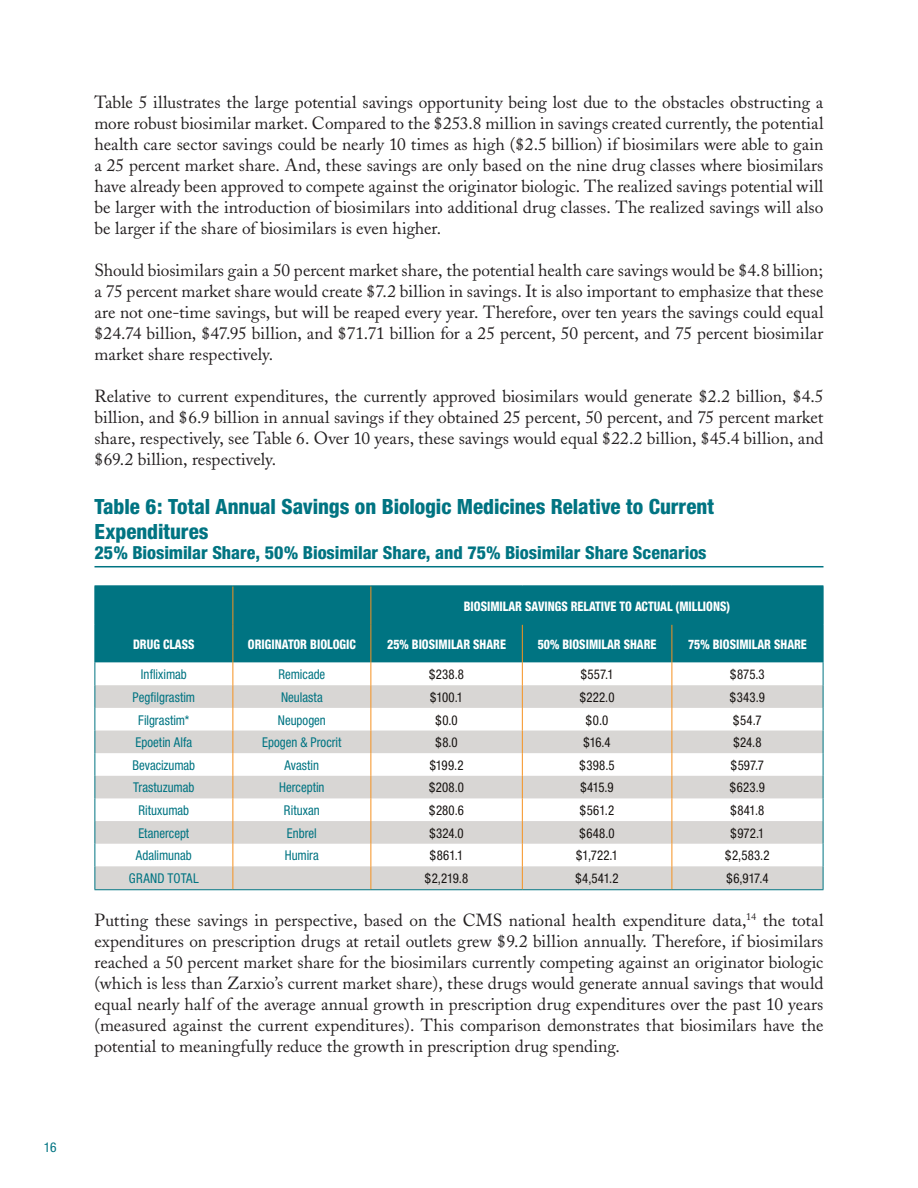
<style>
.page{position:relative;width:918px;height:1188px;background:#fff}
.page>*{position:absolute;margin:0;border:0;box-sizing:border-box;transform-origin:0 0}
.t1{font:800 condensed 21px/24.2px "Helvetica Neue";letter-spacing:-.005em;color:#007482}
.t2{font:800 condensed 18px "Helvetica Neue";letter-spacing:-.005em;color:#007482}
.t3{font:17.4px/21px "Adobe Caslon";color:#231f20;text-align:justify}
.t4{font:condensed 13.5px "Helvetica Neue";letter-spacing:.01em;color:#161210;scale:.95 1}
.t5{font:condensed 13.5px "Helvetica Neue";color:#007482;scale:.95 1}
.t6{font:condensed 13.5px "Helvetica Neue";color:#007482}
.t7{font:800 condensed 13.2px "Helvetica Neue";color:#fff;scale:.9 1}
</style>
<div class="page">
<hr style="left:94px;top:566px;width:730px;height:1px;background:#007482">
<div style="left:95px;top:586px;width:728px;height:77px;background:#007482"></div>
<hr style="left:232px;top:586px;width:1px;height:39px;background:#f69220">
<hr style="left:370px;top:586px;width:1px;height:39px;background:#f69220">
<hr style="left:232px;top:625px;width:1px;height:38px;background:#f69220">
<hr style="left:370px;top:625px;width:1px;height:38px;background:#f69220">
<hr style="left:522px;top:625px;width:1px;height:38px;background:#f69220">
<hr style="left:672px;top:625px;width:1px;height:38px;background:#f69220">
<hr style="left:94px;top:585px;width:139px;height:1px;background:#007482">
<hr style="left:94px;top:586px;width:1px;height:39px;background:#007482">
<hr style="left:233px;top:585px;width:138px;height:1px;background:#007482">
<hr style="left:371px;top:585px;width:151px;height:1px;background:#007482">
<hr style="left:522px;top:585px;width:150px;height:1px;background:#007482">
<hr style="left:672px;top:585px;width:151px;height:1px;background:#007482">
<hr style="left:823px;top:586px;width:1px;height:39px;background:#007482">
<hr style="left:94px;top:625px;width:1px;height:38px;background:#007482">
<hr style="left:823px;top:625px;width:1px;height:38px;background:#007482">
<svg style="left:94px;top:663px;width:730px;height:226px"></svg>
<hr style="left:94px;top:889px;width:139px;height:1px;background:#007482">
<hr style="left:233px;top:889px;width:138px;height:1px;background:#007482">
<hr style="left:371px;top:889px;width:151px;height:1px;background:#007482">
<hr style="left:522px;top:889px;width:150px;height:1px;background:#007482">
<hr style="left:672px;top:889px;width:151px;height:1px;background:#007482">
<p class="t6" style="left:44px;top:1140px;width:14px">16</p>
<p class="t3" style="left:94px;top:92px;width:731px">Table 5 illustrates the large potential savings opportunity being lost due to the obstacles obstructing a more robust biosimilar market. Compared to the $253.8 million in savings created currently, the potential health care sector savings could be nearly 10 times as high ($2.5 billion) if biosimilars were able to gain a 25 percent market share. And, these savings are only based on the nine drug classes where biosimilars have already been approved to compete against the originator biologic. The realized savings potential will be larger with the introduction of biosimilars into additional drug classes. The realized savings will also be larger if the share of biosimilars is even higher.</p>
<p class="t3" style="left:94px;top:260px;width:731px">Should biosimilars gain a 50 percent market share, the potential health care savings would be $4.8 billion; a 75 percent market share would create $7.2 billion in savings. It is also important to emphasize that these are not one-time savings, but will be reaped every year. Therefore, over ten years the savings could equal $24.74 billion, $47.95 billion, and $71.71 billion for a 25 percent, 50 percent, and 75 percent biosimilar market share respectively.</p>
<p class="t3" style="left:94px;top:386px;width:731px">Relative to current expenditures, the currently approved biosimilars would generate $2.2 billion, $4.5 billion, and $6.9 billion in annual savings if they obtained 25 percent, 50 percent, and 75 percent market share, respectively, see Table 6. Over 10 years, these savings would equal $22.2 billion, $45.4 billion, and $69.2 billion, respectively.</p>
<p class="t1" style="left:94px;top:494px;width:621px">Table 6: Total Annual Savings on Biologic Medicines Relative to Current<br>Expenditures</p>
<p class="t2" style="left:94px;top:542px;width:614px">25% Biosimilar Share, 50% Biosimilar Share, and 75% Biosimilar Share Scenarios</p>
<p class="t7" style="left:464px;top:598px;width:298px">BIOSIMILAR SAVINGS RELATIVE TO ACTUAL (MILLIONS)</p>
<p class="t7" style="left:133px;top:636px;width:70px">DRUG CLASS</p>
<p class="t7" style="left:248px;top:636px;width:121px">ORIGINATOR BIOLOGIC</p>
<p class="t7" style="left:387px;top:636px;width:134px">25% BIOSIMILAR SHARE</p>
<p class="t7" style="left:538px;top:636px;width:134px">50% BIOSIMILAR SHARE</p>
<p class="t7" style="left:688px;top:636px;width:134px">75% BIOSIMILAR SHARE</p>
<p class="t5" style="left:141px;top:667px;width:50px">Infliximab</p>
<p class="t5" style="left:278px;top:667px;width:51px">Remicade</p>
<p class="t4" style="left:429px;top:667px;width:38px">$238.8</p>
<p class="t4" style="left:581px;top:667px;width:36px">$557.1</p>
<p class="t4" style="left:730px;top:667px;width:38px">$875.3</p>
<p class="t5" style="left:133px;top:689px;width:67px">Pegfilgrastim</p>
<p class="t5" style="left:281px;top:689px;width:45px">Neulasta</p>
<p class="t4" style="left:430px;top:689px;width:36px">$100.1</p>
<p class="t4" style="left:580px;top:689px;width:38px">$222.0</p>
<p class="t4" style="left:730px;top:689px;width:39px">$343.9</p>
<p class="t5" style="left:138px;top:712px;width:55px">Filgrastim*</p>
<p class="t5" style="left:278px;top:712px;width:52px">Neupogen</p>
<p class="t4" style="left:435px;top:712px;width:25px">$0.0</p>
<p class="t4" style="left:586px;top:712px;width:25px">$0.0</p>
<p class="t4" style="left:733px;top:712px;width:31px">$54.7</p>
<p class="t5" style="left:136px;top:735px;width:61px">Epoetin Alfa</p>
<p class="t5" style="left:262px;top:735px;width:85px">Epogen &amp; Procrit</p>
<p class="t4" style="left:435px;top:735px;width:25px">$8.0</p>
<p class="t4" style="left:583px;top:735px;width:30px">$16.4</p>
<p class="t4" style="left:733px;top:735px;width:31px">$24.8</p>
<p class="t5" style="left:132px;top:757px;width:68px">Bevacizumab</p>
<p class="t5" style="left:285px;top:757px;width:38px">Avastin</p>
<p class="t4" style="left:430px;top:757px;width:37px">$199.2</p>
<p class="t4" style="left:580px;top:757px;width:38px">$398.5</p>
<p class="t4" style="left:731px;top:757px;width:37px">$597.7</p>
<p class="t5" style="left:133px;top:780px;width:66px">Trastuzumab</p>
<p class="t5" style="left:279px;top:780px;width:49px">Herceptin</p>
<p class="t4" style="left:429px;top:780px;width:38px">$208.0</p>
<p class="t4" style="left:580px;top:780px;width:37px">$415.9</p>
<p class="t4" style="left:730px;top:780px;width:38px">$623.9</p>
<p class="t5" style="left:138px;top:803px;width:55px">Rituxumab</p>
<p class="t5" style="left:284px;top:803px;width:39px">Rituxan</p>
<p class="t4" style="left:429px;top:803px;width:38px">$280.6</p>
<p class="t4" style="left:580px;top:803px;width:38px">$561.2</p>
<p class="t4" style="left:730px;top:803px;width:37px">$841.8</p>
<p class="t5" style="left:138px;top:825px;width:55px">Etanercept</p>
<p class="t5" style="left:287px;top:825px;width:33px">Enbrel</p>
<p class="t4" style="left:429px;top:825px;width:38px">$324.0</p>
<p class="t4" style="left:579px;top:825px;width:39px">$648.0</p>
<p class="t4" style="left:731px;top:825px;width:37px">$972.1</p>
<p class="t5" style="left:136px;top:848px;width:60px">Adalimunab</p>
<p class="t5" style="left:285px;top:848px;width:37px">Humira</p>
<p class="t4" style="left:430px;top:848px;width:37px">$861.1</p>
<p class="t4" style="left:576px;top:848px;width:45px">$1,722.1</p>
<p class="t4" style="left:725px;top:848px;width:48px">$2,583.2</p>
<p class="t5" style="left:129px;top:871px;width:75px">GRAND TOTAL</p>
<p class="t4" style="left:425px;top:871px;width:47px">$2,219.8</p>
<p class="t4" style="left:576px;top:871px;width:47px">$4,541.2</p>
<p class="t4" style="left:726px;top:871px;width:46px">$6,917.4</p>
<p class="t3" style="left:94px;top:910px;width:731px">Putting these savings in perspective, based on the CMS national health expenditure data,<sup>14</sup> the total expenditures on prescription drugs at retail outlets grew $9.2 billion annually. Therefore, if biosimilars reached a 50 percent market share for the biosimilars currently competing against an originator biologic (which is less than Zarxio’s current market share), these drugs would generate annual savings that would equal nearly half of the average annual growth in prescription drug expenditures over the past 10 years (measured against the current expenditures). This comparison demonstrates that biosimilars have the potential to meaningfully reduce the growth in prescription drug spending.</p>
</div>
